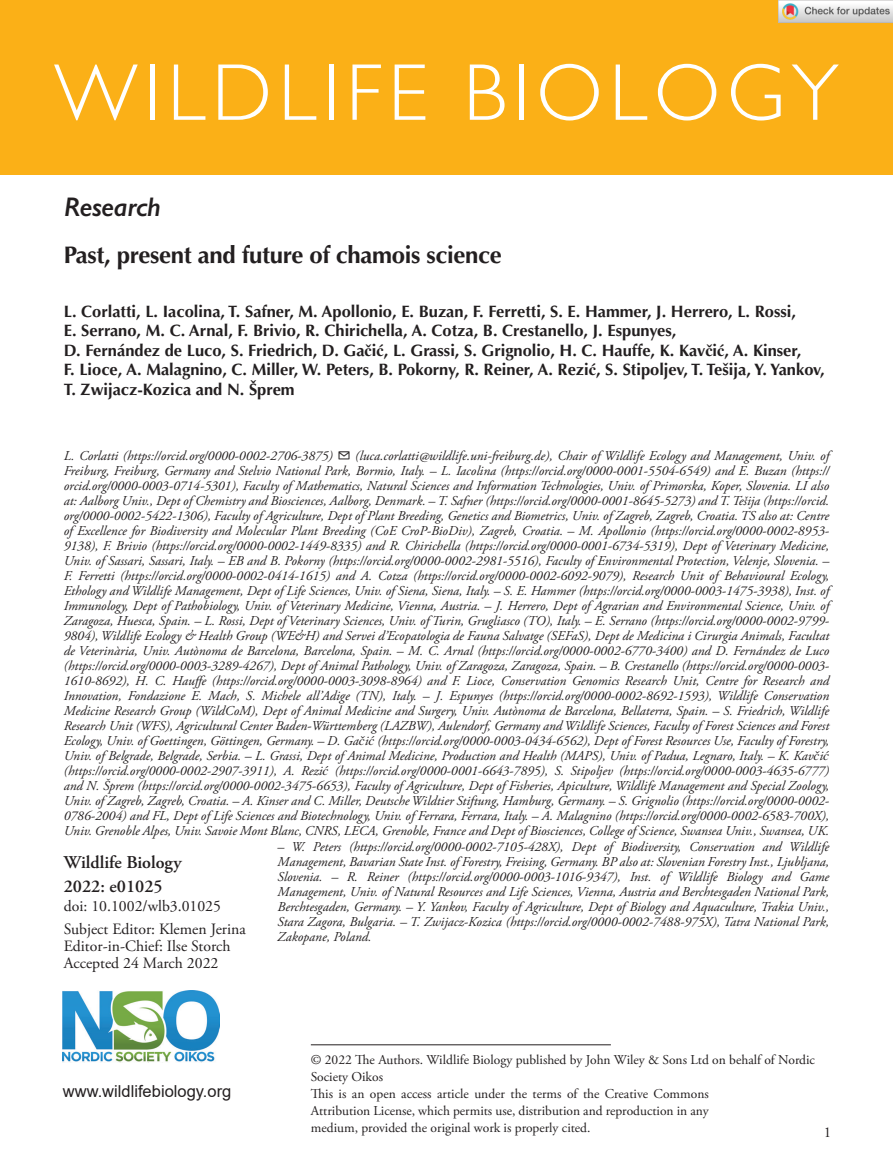
<style>
.page{position:relative;width:893px;height:1174px;background:#fff}
.page>*{position:absolute;margin:0;border:0;box-sizing:border-box;transform-origin:0 0}
.JAB_Title{font:300 81px "Gill Sans Std";letter-spacing:.08em;color:#fff}
.AT_TYPE{font:italic 600 27px "Gill Sans";letter-spacing:-.015em;color:#231f20}
.CT{font:700 24px "Optima LT Std";letter-spacing:-.015em;color:#231f20}
.Corres{font:600 18px "Adobe Garamond Pro";color:#231f20}
.AU{font:700 16.5px/19.5px "Optima LT Std";color:#231f20}
.t1{font:16.5px "Arial";color:#231f20}
.Doi_No{font:15.75px "Adobe Garamond Pro";color:#231f20}
.t2{font:15px "Adobe Garamond Pro";color:#231f20}
.Address{font:italic 13.5px/15px "Adobe Garamond Pro";color:#231f20;text-align:justify}
.FM_Note{font:13.5px/16.8px "Adobe Garamond Pro";color:#231f20}
.s1{font-family:"STIX General"}
</style>
<div class="page">
<img style="left:63px;top:990px;width:156px;height:72px">
<hr style="left:311px;top:1044px;width:300px;height:1px;background:#231f20">
<div style="left:0;top:0;width:893px;height:175px;background:#fbb017"></div>
<img style="left:779px;top:0;width:114px;height:23px">
<p class="JAB_Title" style="left:54px;top:47px;width:786px">WILDLIFE BIOLOGY</p>
<p class="AT_TYPE" style="left:64px;top:191px;width:99px">Research</p>
<p class="CT" style="left:64px;top:241px;width:439px">Past, present and future of chamois science</p>
<p class="AU" style="left:64px;top:302px;width:762px">L. Corlatti, L. Iacolina, T. Safner, M. Apollonio, E. Buzan, F. Ferretti, S. E. Hammer, J. Herrero, L. Rossi,<br>E. Serrano, M. C. Arnal, F. Brivio, R. Chirichella, A. Cotza, B. Crestanello, J. Espunyes,<br>D. Fernández de Luco, S. Friedrich, D. Ga<span class="s1">č</span>i<span class="s1">ć</span>, L. Grassi, S. Grignolio, H. C. Hauffe, K. Kav<span class="s1">č</span>i<span class="s1">ć</span>, A. Kinser,<br>F. Lioce, A. Malagnino, C. Miller, W. Peters, B. Pokorny, R. Reiner, A. Rezi<span class="s1">ć</span>, S. Stipoljev, T. Tešija, Y. Yankov, T. Zwijacz-Kozica and N. Šprem</p>
<p class="Address" style="left:64px;top:448px;width:767px">L. Corlatti (https://orcid.org/0000-0002-2706-3875) ✉ (luca.corlatti@wildlife.uni-freiburg.de), Chair of Wildlife Ecology and Management, Univ. of Freiburg, Freiburg, Germany and Stelvio National Park, Bormio, Italy. – L. Iacolina (https://orcid.org/0000-0001-5504-6549) and E. Buzan (https:// orcid.org/0000-0003-0714-5301), Faculty of Mathematics, Natural Sciences and Information Technologies, Univ. of Primorska, Koper, Slovenia. LI also at: Aalborg Univ., Dept of Chemistry and Biosciences, Aalborg, Denmark. – T. Safner (https://orcid.org/0000-0001-8645-5273) and T. Tešija (https://orcid. org/0000-0002-5422-1306), Faculty of Agriculture, Dept of Plant Breeding, Genetics and Biometrics, Univ. of Zagreb, Zagreb, Croatia. TS also at: Centre of Excellence for Biodiversity and Molecular Plant Breeding (CoE CroP-BioDiv), Zagreb, Croatia. – M. Apollonio (https://orcid.org/0000-0002-8953- 9138), F. Brivio (https://orcid.org/0000-0002-1449-8335) and R. Chirichella (https://orcid.org/0000-0001-6734-5319), Dept of Veterinary Medicine, Univ. of Sassari, Sassari, Italy. – EB and B. Pokorny (https://orcid.org/0000-0002-2981-5516), Faculty of Environmental Protection, Velenje, Slovenia. – F. Ferretti (https://orcid.org/0000-0002-0414-1615) and A. Cotza (https://orcid.org/0000-0002-6092-9079), Research Unit of Behavioural Ecology, Ethology and Wildlife Management, Dept of Life Sciences, Univ. of Siena, Siena, Italy. – S. E. Hammer (https://orcid.org/0000-0003-1475-3938), Inst. of Immunology, Dept of Pathobiology, Univ. of Veterinary Medicine, Vienna, Austria. – J. Herrero, Dept of Agrarian and Environmental Science, Univ. of Zaragoza, Huesca, Spain. – L. Rossi, Dept of Veterinary Sciences, Univ. of Turin, Grugliasco (TO), Italy. – E. Serrano (https://orcid.org/0000-0002-9799- 9804), Wildlife Ecology &amp; Health Group (WE&amp;H) and Servei d’Ecopatologia de Fauna Salvatge (SEFaS), Dept de Medicina i Cirurgia Animals, Facultat de Veterinària, Univ. Autònoma de Barcelona, Barcelona, Spain. – M. C. Arnal (https://orcid.org/0000-0002-6770-3400) and D. Fernández de Luco (https://orcid.org/0000-0003-3289-4267), Dept of Animal Pathology, Univ. of Zaragoza, Zaragoza, Spain. – B. Crestanello (https://orcid.org/0000-0003- 1610-8692), H. C. Hauffe (https://orcid.org/0000-0003-3098-8964) and F. Lioce, Conservation Genomics Research Unit, Centre for Research and Innovation, Fondazione E. Mach, S. Michele all’Adige (TN), Italy. – J. Espunyes (https://orcid.org/0000-0002-8692-1593), Wildlife Conservation Medicine Research Group (WildCoM), Dept of Animal Medicine and Surgery, Univ. Autònoma de Barcelona, Bellaterra, Spain. – S. Friedrich, Wildlife Research Unit (WFS), Agricultural Center Baden-Württemberg (LAZBW), Aulendorf, Germany and Wildlife Sciences, Faculty of Forest Sciences and Forest Ecology, Univ. of Goettingen, Göttingen, Germany. – D. Ga<span class="s1">č</span>i<span class="s1">ć</span> (https://orcid.org/0000-0003-0434-6562), Dept of Forest Resources Use, Faculty of Forestry, Univ. of Belgrade, Belgrade, Serbia. – L. Grassi, Dept of Animal Medicine, Production and Health (MAPS), Univ. of Padua, Legnaro, Italy. – K. Kav<span class="s1">č</span>i<span class="s1">ć </span>(https://orcid.org/0000-0002-2907-3911), A. Rezi<span class="s1">ć</span> (https://orcid.org/0000-0001-6643-7895), S. Stipoljev (https://orcid.org/0000-0003-4635-6777) and N. Šprem (https://orcid.org/0000-0002-3475-6653), Faculty of Agriculture, Dept of Fisheries, Apiculture, Wildlife Management and Special Zoology, Univ. of Zagreb, Zagreb, Croatia. – A. Kinser and C. Miller, Deutsche Wildtier Stiftung, Hamburg, Germany. – S. Grignolio (https://orcid.org/0000-0002- 0786-2004) and FL, Dept of Life Sciences and Biotechnology, Univ. of Ferrara, Ferrara, Italy. – A. Malagnino (https://orcid.org/0000-0002-6583-700X), Univ. Grenoble Alpes, Univ. Savoie Mont Blanc, CNRS, LECA, Grenoble, France and Dept of Biosciences, College of Science, Swansea Univ., Swansea, UK.</p>
<p class="Corres" style="left:64px;top:852px;width:119px">Wildlife Biology</p>
<p class="Corres" style="left:64px;top:876px;width:100px">2022: e01025</p>
<p class="Doi_No" style="left:64px;top:896px;width:159px">doi: 10.1002/wlb3.01025</p>
<p class="Doi_No" style="left:64px;top:919px;width:184px">Subject Editor: Klemen Jerina</p>
<p class="Doi_No" style="left:64px;top:936px;width:168px">Editor-in-Chief: Ilse Storch</p>
<p class="Doi_No" style="left:64px;top:953px;width:156px">Accepted 24 March 2022</p>
<p class="Address" style="left:278px;top:840px;width:553px">– W. Peters (https://orcid.org/0000-0002-7105-428X), Dept of Biodiversity, Conservation and Wildlife Management, Bavarian State Inst. of Forestry, Freising, Germany. BP also at: Slovenian Forestry Inst., Ljubljana, Slovenia. – R. Reiner (https://orcid.org/0000-0003-1016-9347), Inst. of Wildlife Biology and Game Management, Univ. of Natural Resources and Life Sciences, Vienna, Austria and Berchtesgaden National Park, Berchtesgaden, Germany. – Y. Yankov, Faculty of Agriculture, Dept of Biology and Aquaculture, Trakia Univ., Stara Zagora, Bulgaria. – T. Zwijacz-Kozica (https://orcid.org/0000-0002-7488-975X), Tatra National Park, Zakopane, Poland.</p>
<p class="t1" style="left:63px;top:1079px;width:170px">www.wildlifebiology.org</p>
<p class="FM_Note" style="left:311px;top:1052px;width:506px">© 2022 The Authors. Wildlife Biology published by John Wiley &amp; Sons Ltd on behalf of Nordic<br>Society Oikos</p>
<p class="FM_Note" style="left:311px;top:1086px;width:399px;text-align:justify">This is an open access article under the terms of the Creative Commons Attribution License, which permits use, distribution and reproduction in any medium, provided the original work is properly cited.</p>
<p class="t2" style="left:824px;top:1123px;width:9px">1</p>
</div>
